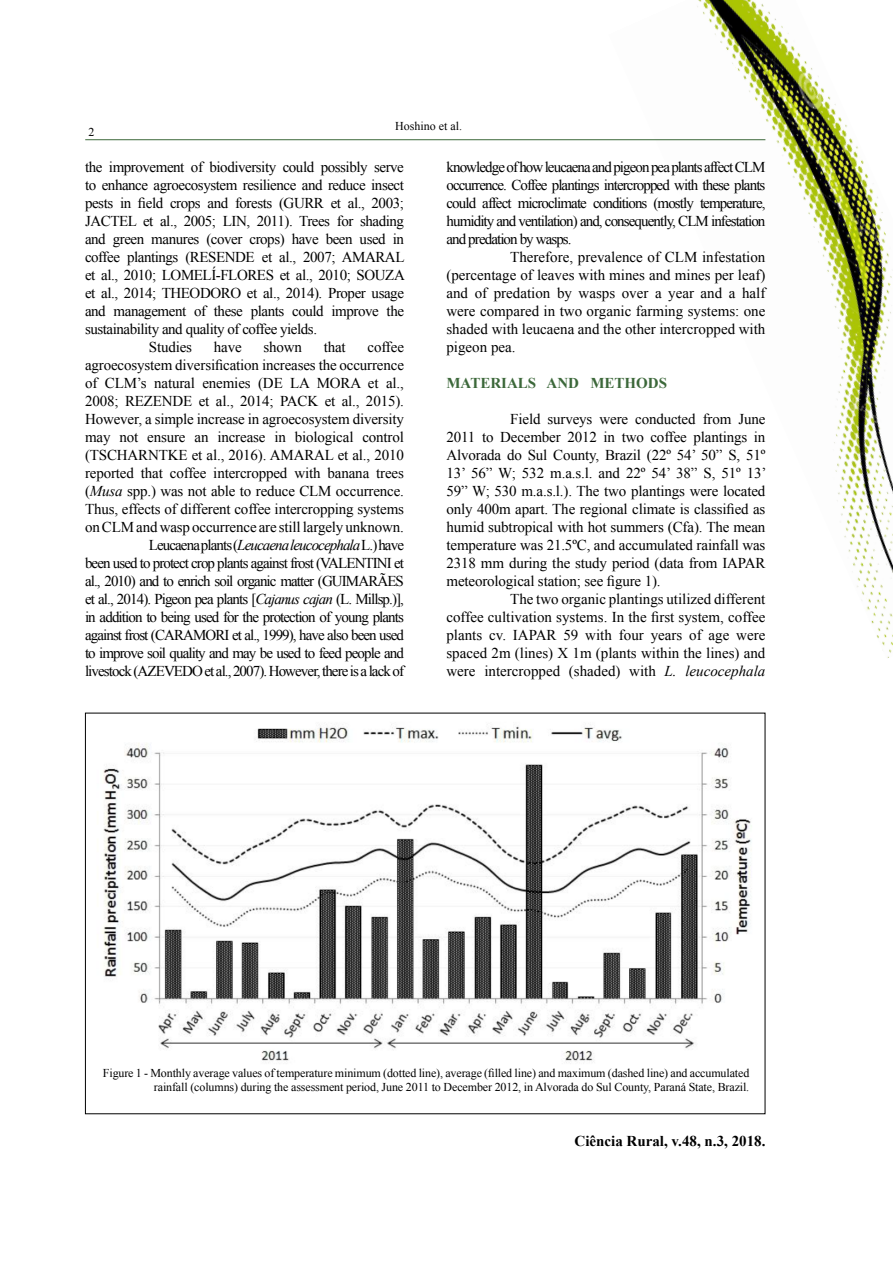
<style>
.page{position:relative;width:893px;height:1263px;background:#fff}
.page>*{position:absolute;margin:0;border:0;box-sizing:border-box;transform-origin:0 0}
.t1{font:15px/18px "Times New Roman";letter-spacing:-.01em;color:#000;text-align:right}
.t2{font:15px "Times New Roman";letter-spacing:-.03em;color:#000}
.t3{font:15px "Times New Roman";letter-spacing:-.06em;color:#000}
.t4{font:700 15px "Times New Roman";color:#000}
.t5{font:700 15px "Times New Roman";color:#3c683a}
.t6{font:12px/14.4px "Times New Roman";letter-spacing:-.01em;color:#000;text-align:right}
.s1{font-style:italic}
</style>
<div class="page">
<img style="left:608px;top:0;width:285px;height:658px">
<hr style="left:85px;top:139px;width:680px;height:1px;background:#3c683a">
<img style="left:103px;top:724px;width:649px;height:339px">
<p class="t6" style="left:395px;top:119px;width:68px">Hoshino et al.</p>
<p class="t2" style="left:85px;top:157px;width:320px">the improvement of biodiversity could possibly serve</p>
<p class="t2" style="left:85px;top:175px;width:320px">to enhance agroecosystem resilience and reduce insect</p>
<p class="t2" style="left:85px;top:193px;width:320px">pests in field crops and forests (GURR et al., 2003;</p>
<p class="t2" style="left:85px;top:211px;width:320px">JACTEL et al., 2005; LIN, 2011). Trees for shading</p>
<p class="t2" style="left:85px;top:229px;width:320px">and green manures (cover crops) have been used in</p>
<p class="t2" style="left:85px;top:247px;width:321px">coffee plantings (RESENDE et al., 2007; AMARAL</p>
<p class="t2" style="left:85px;top:265px;width:321px">et al., 2010; LOMELÍ-FLORES et al., 2010; SOUZA</p>
<p class="t2" style="left:85px;top:283px;width:320px">et al., 2014; THEODORO et al., 2014). Proper usage</p>
<p class="t2" style="left:85px;top:301px;width:320px">and management of these plants could improve the</p>
<p class="t2" style="left:85px;top:319px;width:234px">sustainability and quality of coffee yields.</p>
<p class="t1" style="left:149px;top:338px;width:45px">Studies</p>
<p class="t1" style="left:214px;top:338px;width:29px">have</p>
<p class="t1" style="left:263px;top:338px;width:40px">shown</p>
<p class="t1" style="left:324px;top:338px;width:24px">that</p>
<p class="t6" style="left:88px;top:125px;width:7px">2</p>
<p class="t3" style="left:446px;top:157px;width:320px">knowledge of how leucaena and pigeon pea plants affect CLM</p>
<p class="t3" style="left:446px;top:175px;width:320px">occurrence. Coffee plantings intercropped with these plants</p>
<p class="t3" style="left:446px;top:193px;width:320px">could affect microclimate conditions (mostly temperature,</p>
<p class="t3" style="left:446px;top:211px;width:320px">humidity and ventilation) and, consequently, CLM infestation</p>
<p class="t3" style="left:446px;top:229px;width:127px">and predation by wasps.</p>
<p class="t1" style="left:510px;top:248px;width:257px">Therefore, prevalence of CLM infestation</p>
<p class="t1" style="left:446px;top:266px;width:320px">(percentage of leaves with mines and mines per leaf)</p>
<p class="t1" style="left:446px;top:284px;width:320px">and of predation by wasps over a year and a half</p>
<p class="t1" style="left:446px;top:302px;width:320px">were compared in two organic farming systems: one</p>
<p class="t1" style="left:446px;top:320px;width:320px">shaded with leucaena and the other intercropped with</p>
<p class="t1" style="left:446px;top:338px;width:71px">pigeon pea.</p>
<p class="t5" style="left:446px;top:373px;width:222px">MATERIALS AND METHODS</p>
<p class="t1" style="left:510px;top:410px;width:257px">Field surveys were conducted from June</p>
<p class="t1" style="left:446px;top:428px;width:320px">2011 to December 2012 in two coffee plantings in</p>
<p class="t1" style="left:446px;top:446px;width:320px">Alvorada do Sul County, Brazil (22º 54’ 50” S, 51º</p>
<p class="t1" style="left:446px;top:464px;width:322px">13’ 56” W; 532 m.a.s.l. and 22º 54’ 38” S, 51º 13’</p>
<p class="t1" style="left:446px;top:482px;width:320px">59” W; 530 m.a.s.l.). The two plantings were located</p>
<p class="t1" style="left:446px;top:500px;width:320px">only 400m apart. The regional climate is classified as</p>
<p class="t1" style="left:446px;top:518px;width:320px">humid subtropical with hot summers (Cfa). The mean</p>
<p class="t1" style="left:446px;top:536px;width:320px">temperature was 21.5ºC, and accumulated rainfall was</p>
<p class="t1" style="left:446px;top:554px;width:320px">2318 mm during the study period (data from IAPAR</p>
<p class="t1" style="left:446px;top:572px;width:216px">meteorological station; see figure 1).</p>
<p class="t1" style="left:510px;top:590px;width:257px">The two organic plantings utilized different</p>
<p class="t1" style="left:446px;top:608px;width:320px">coffee cultivation systems. In the first system, coffee</p>
<p class="t1" style="left:446px;top:626px;width:320px">plants cv. IAPAR 59 with four years of age were</p>
<p class="t1" style="left:446px;top:644px;width:320px">spaced 2m (lines) X 1m (plants within the lines) and</p>
<p class="t1" style="left:446px;top:662px;width:320px">were intercropped (shaded) with <span class="s1">L. leucocephala</span></p>
<p class="t1" style="left:85px;top:338px;width:320px">coffee<br>agroecosystem diversification increases the occurrence of CLM’s natural enemies (DE LA MORA et al., 2008; REZENDE et al., 2014; PACK et al., 2015).<br>However, a simple increase in agroecosystem diversity may not ensure an increase in biological control (TSCHARNTKE et al., 2016). AMARAL et al., 2010 reported that coffee intercropped with banana trees (<span class="s1">Musa</span> spp.) was not able to reduce CLM occurrence.<br>Thus, effects of different coffee intercropping systems on CLM and wasp occurrence are still largely unknown.<br>Leucaena plants (<span class="s1">Leucaena leucocephala</span> L.) have<br>been used to protect crop plants against frost (VALENTINI et al., 2010) and to enrich soil organic matter (GUIMARÃES et al., 2014). Pigeon pea plants [<span class="s1">Cajanus cajan</span> (L. Millsp.)], in addition to being used for the protection of young plants against frost (CARAMORI et al., 1999), have also been used to improve soil quality and may be used to feed people and livestock (AZEVEDO et al., 2007). However, there is a lack of</p>
<p class="t6" style="left:103px;top:1065px;width:648px">Figure 1 - Monthly average values of temperature minimum (dotted line), average (filled line) and maximum (dashed line) and accumulated rainfall (columns) during the assessment period, June 2011 to December 2012, in Alvorada do Sul County, Paraná State, Brazil.</p>
<p class="t4" style="left:575px;top:1130px;width:192px">Ciência Rural, v.48, n.3, 2018.</p>
</div>
